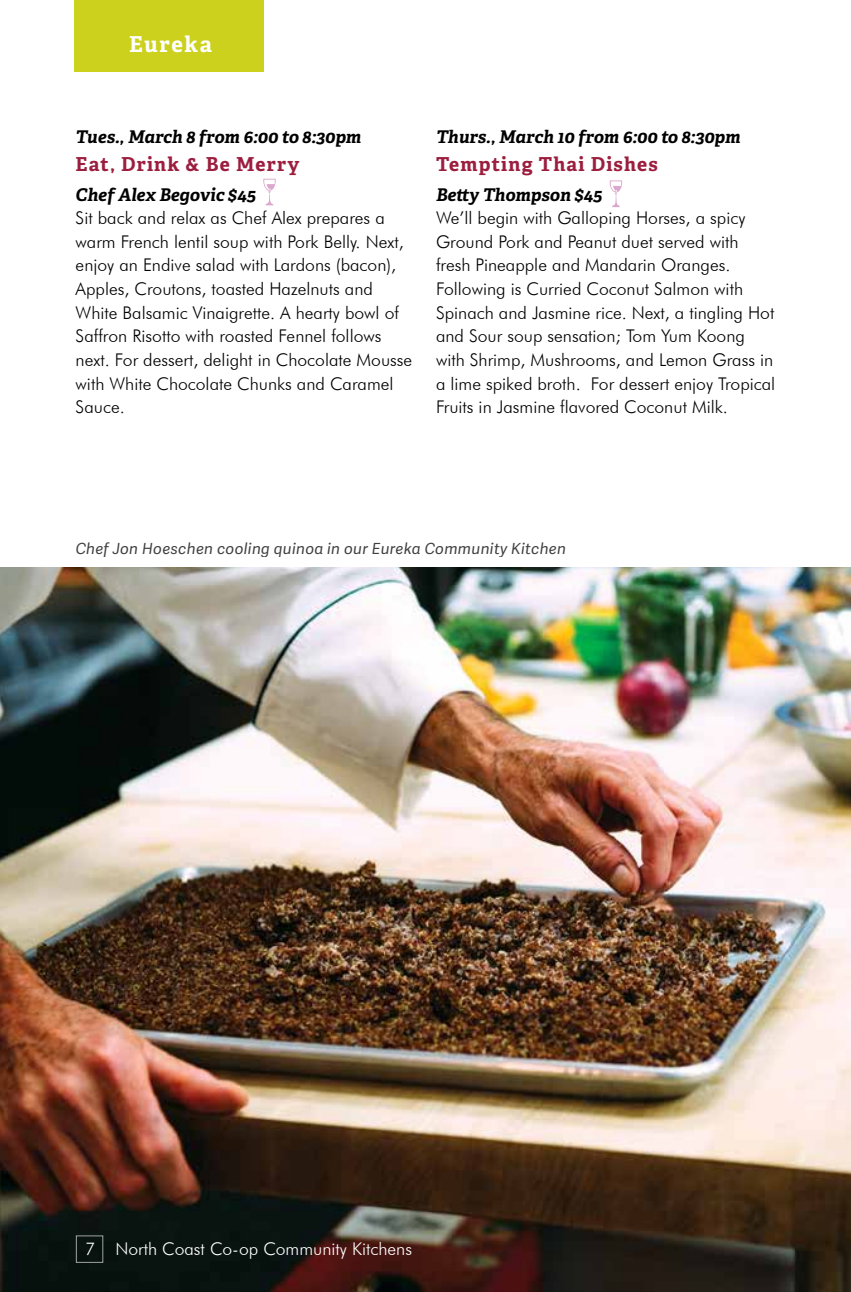
<style>
.page{position:relative;width:851px;height:1292px;background:#fff}
.page>*{position:absolute;margin:0;border:0;box-sizing:border-box;transform-origin:0 0}
.t1{font:700 21.88px "Adelle PE";letter-spacing:.075em;color:#fff}
.t2{font:700 19.25px "Adelle PE";letter-spacing:.06em;color:#9c1e3f}
.t3{font:300 17.5px/23.6px "Futura BT";color:#000}
.t4{font:italic 700 17.5px "Adelle PE";color:#000}
.t5{font:300 17.5px "Futura BT";color:#fff}
.t6{font:italic 15.4px "Adelle Sans";letter-spacing:.02em;color:#000}
</style>
<div class="page">
<div style="left:74px;top:0;width:189px;height:71px;background:#ccd11d"></div>
<svg style="left:263px;top:178px;width:13px;height:28px"></svg>
<svg style="left:609px;top:180px;width:13px;height:27px"></svg>
<img style="left:0;top:568px;width:850px;height:724px">
<div style="left:76px;top:1235px;width:27px;height:27px;border:1px solid #a1a3a6"></div>
<p class="t1" style="left:129px;top:29px;width:85px">Eureka</p>
<p class="t4" style="left:76px;top:124px;width:287px">Tues., March 8 from 6:00 to 8:30pm</p>
<p class="t2" style="left:76px;top:150px;width:225px">Eat, Drink &amp; Be Merry</p>
<p class="t4" style="left:76px;top:181px;width:182px">Chef Alex Begovic $45</p>
<p class="t3" style="left:76px;top:206px;width:338px">Sit back and relax as Chef Alex prepares a warm French lentil soup with Pork Belly. Next, enjoy an Endive salad with Lardons (bacon), Apples, Croutons, toasted Hazelnuts and White Balsamic Vinaigrette. A hearty bowl of Saffron Risotto with roasted Fennel follows next. For dessert, delight in Chocolate Mousse with White Chocolate Chunks and Caramel Sauce.</p>
<p class="t4" style="left:436px;top:124px;width:306px">Thurs., March 10 from 6:00 to 8:30pm</p>
<p class="t2" style="left:436px;top:150px;width:223px">Tempting Thai Dishes</p>
<p class="t4" style="left:436px;top:181px;width:168px">Betty Thompson $45</p>
<p class="t3" style="left:436px;top:206px;width:341px">We’ll begin with Galloping Horses, a spicy Ground Pork and Peanut duet served with fresh Pineapple and Mandarin Oranges.<br>Following is Curried Coconut Salmon with Spinach and Jasmine rice. Next, a tingling Hot and Sour soup sensation; Tom Yum Koong with Shrimp, Mushrooms, and Lemon Grass in a lime spiked broth. For dessert enjoy Tropical Fruits in Jasmine flavored Coconut Milk.</p>
<p class="t6" style="left:76px;top:537px;width:492px">Chef Jon Hoeschen cooling quinoa in our Eureka Community Kitchen</p>
<p class="t5" style="left:85px;top:1238px;width:328px">7 North Coast Co-op Community Kitchens</p>
</div>
